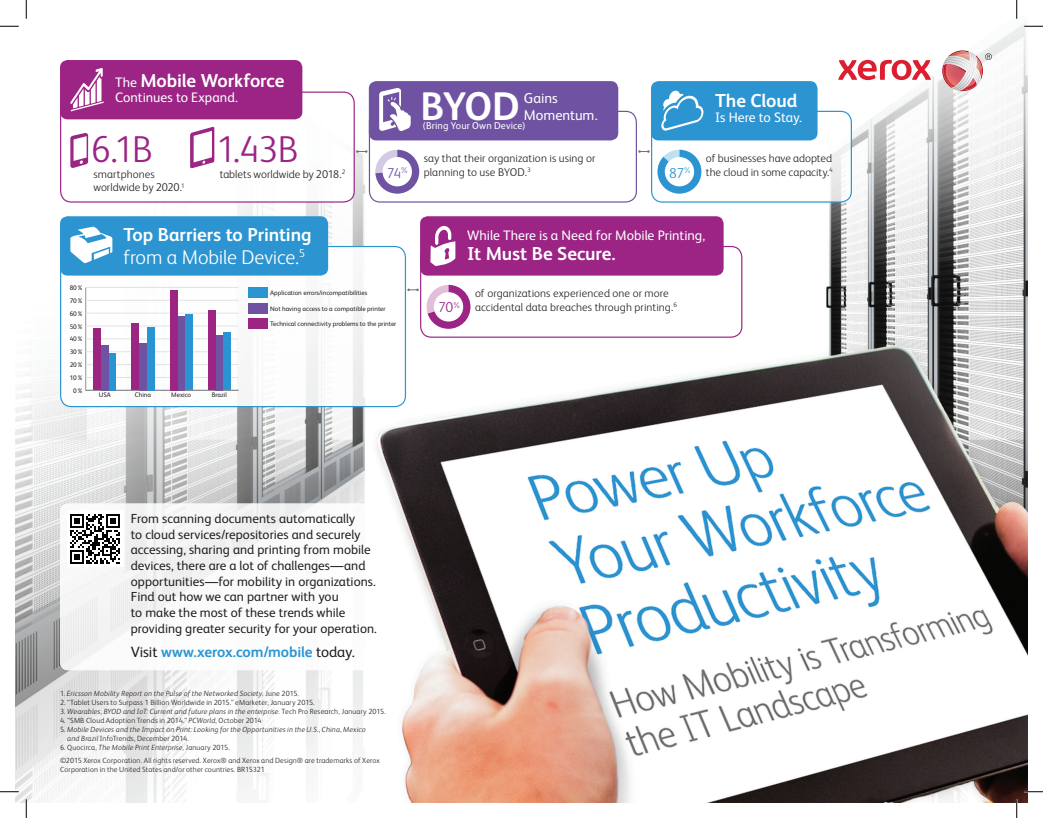
<style>
.page{position:relative;width:1043px;height:818px;background:#fff}
.page>*{position:absolute;margin:0;border:0;box-sizing:border-box;transform-origin:0 0}
.t1{font:700 40px "Xerox Sans";color:#fff}
.t2{font:300 37.5px "Xerox Sans";color:#9b2484}
.t3{font:300 20px "Xerox Sans";letter-spacing:-.01em;color:#fff}
.t4{font:700 18.75px "Xerox Sans";letter-spacing:-.005em;color:#fff}
.t5{font:700 15px "Xerox Sans";letter-spacing:-.005em;color:#2b94d1}
.t6{font:14.38px/16.8px "Xerox Sans";letter-spacing:-.005em;color:#fff}
.t7{font:300 14.38px "Xerox Sans";color:#6f53a2}
.t8{font:300 14.38px "Xerox Sans";color:#2b94d1}
.t9{font:300 14.38px "Xerox Sans";color:#9b2484}
.t10{font:13.75px "Xerox Sans";color:#fff}
.t11{font:13.12px/15.6px "Xerox Sans";color:#231f20}
.t12{font:300 11.25px/13.8px "Xerox Sans";letter-spacing:.005em;color:#231f20}
.t13{font:10px "Xerox Sans";letter-spacing:.015em;color:#fff}
.t14{font:300 7.5px/13.5px "Xerox Sans";letter-spacing:.02em;color:#231f20}
.t15{font:italic 300 7.5px/9px "Xerox Sans";letter-spacing:.015em;color:#231f20}
.t16{font:6.62px "Xerox Sans";color:#231f20}
.s1{font-weight:400;font-size:13.75px}
.s2{font-weight:400;color:#231f20}
.s3{font-style:normal}
.s4{font-style:italic}
</style>
<div class="page">
<img style="left:15px;top:15px;width:1013px;height:787px">
<svg style="left:838px;top:60px;width:92px;height:20px"></svg>
<svg style="left:942px;top:50px;width:49px;height:41px"></svg>
<img style="left:60px;top:503px;width:326px;height:167px">
<img style="left:61px;top:92px;width:293px;height:110px">
<div style="left:60px;top:91px;width:295px;height:111px;border:1px solid #9b2484;border-radius:11px"></div>
<div style="left:60px;top:60px;width:242px;height:59px;background:#9b2484;border-radius:8px"></div>
<svg style="left:70px;top:68px;width:34px;height:43px"></svg>
<svg style="left:70px;top:133px;width:18px;height:35px"></svg>
<svg style="left:190px;top:126px;width:24px;height:43px"></svg>
<img style="left:369px;top:111px;width:267px;height:91px">
<div style="left:369px;top:111px;width:268px;height:91px;border:1px solid #6f53a2;border-radius:11px"></div>
<div style="left:369px;top:81px;width:249px;height:59px;background:#6f53a2;border-radius:8px"></div>
<svg style="left:379px;top:88px;width:32px;height:43px"></svg>
<svg style="left:374px;top:150px;width:45px;height:44px"></svg>
<div style="left:382px;top:157px;width:30px;height:29px;background:#fff;border-radius:50%"></div>
<img style="left:651px;top:111px;width:200px;height:91px">
<div style="left:651px;top:111px;width:201px;height:91px;border:1px solid #2b94d1;border-radius:11px"></div>
<div style="left:651px;top:81px;width:166px;height:59px;background:#2b94d1;border-radius:8px"></div>
<svg style="left:657px;top:150px;width:44px;height:44px"></svg>
<div style="left:664px;top:157px;width:30px;height:29px;background:#fff;border-radius:50%"></div>
<img style="left:61px;top:246px;width:344px;height:160px">
<div style="left:60px;top:246px;width:346px;height:161px;border:1px solid #2b94d1;border-radius:11px"></div>
<div style="left:60px;top:216px;width:268px;height:59px;background:#2b94d1;border-radius:8px"></div>
<hr style="left:85px;top:287px;width:1px;height:103px;background:#939598">
<hr style="left:86px;top:390px;width:152px;height:1px;background:#8a8c8f">
<hr style="left:86px;top:377px;width:152px;height:1px;background:#e1e2e4">
<hr style="left:86px;top:364px;width:152px;height:1px;background:#e1e2e4">
<hr style="left:86px;top:351px;width:152px;height:1px;background:#e1e2e4">
<hr style="left:86px;top:338px;width:152px;height:1px;background:#e1e2e4">
<hr style="left:86px;top:326px;width:152px;height:1px;background:#e1e2e4">
<hr style="left:86px;top:313px;width:152px;height:1px;background:#e1e2e4">
<hr style="left:86px;top:300px;width:152px;height:1px;background:#e1e2e4">
<hr style="left:86px;top:287px;width:152px;height:1px;background:#e1e2e4">
<div style="left:248px;top:287px;width:19px;height:11px;background:#2994d1"></div>
<div style="left:109px;top:353px;width:7px;height:37px;background:#2994d1"></div>
<div style="left:147px;top:327px;width:7px;height:63px;background:#2994d1"></div>
<div style="left:185px;top:314px;width:8px;height:76px;background:#2994d1"></div>
<div style="left:223px;top:332px;width:8px;height:58px;background:#2994d1"></div>
<div style="left:248px;top:303px;width:19px;height:10px;background:#6f53a2"></div>
<div style="left:101px;top:345px;width:8px;height:45px;background:#6f53a2"></div>
<div style="left:139px;top:343px;width:8px;height:47px;background:#6f53a2"></div>
<div style="left:177px;top:316px;width:8px;height:74px;background:#6f53a2"></div>
<div style="left:215px;top:335px;width:8px;height:55px;background:#6f53a2"></div>
<div style="left:248px;top:318px;width:19px;height:10px;background:#9c2483"></div>
<div style="left:93px;top:328px;width:8px;height:62px;background:#9c2483"></div>
<div style="left:131px;top:323px;width:8px;height:67px;background:#9c2483"></div>
<div style="left:170px;top:290px;width:7px;height:100px;background:#9c2483"></div>
<div style="left:208px;top:310px;width:7px;height:80px;background:#9c2483"></div>
<img style="left:420px;top:246px;width:321px;height:91px">
<div style="left:420px;top:246px;width:322px;height:92px;border:1px solid #9b2484;border-radius:11px"></div>
<div style="left:420px;top:216px;width:303px;height:59px;background:#9b2484;border-radius:8px"></div>
<svg style="left:430px;top:226px;width:25px;height:40px"></svg>
<div style="left:67px;top:510px;width:57px;height:57px;background:#fff"></div>
<svg style="left:70px;top:514px;width:50px;height:49px"></svg>
<svg style="left:356px;top:150px;width:11px;height:3px"></svg>
<svg style="left:407px;top:285px;width:63px;height:44px"></svg>
<svg style="left:638px;top:150px;width:11px;height:3px"></svg>
<svg style="left:70px;top:226px;width:42px;height:37px"></svg>
<svg style="left:661px;top:90px;width:42px;height:41px"></svg>
<svg style="left:0;top:25px;width:19px;height:2px"></svg>
<svg style="left:1024px;top:25px;width:18px;height:2px"></svg>
<svg style="left:0;top:790px;width:19px;height:2px"></svg>
<svg style="left:1024px;top:790px;width:18px;height:2px"></svg>
<svg style="left:25px;top:0;width:2px;height:19px"></svg>
<svg style="left:25px;top:799px;width:2px;height:19px"></svg>
<svg style="left:1015px;top:0;width:2px;height:19px"></svg>
<svg style="left:1015px;top:799px;width:2px;height:19px"></svg>
<h3 class="t4" style="left:115px;top:67px;width:171px"><span class="s1">The</span> Mobile Workforce</h3>
<h3 class="t10" style="left:115px;top:88px;width:124px">Continues to Expand.</h3>
<h2 class="t2" style="left:90px;top:125px;width:64px">6.1B</h2>
<h2 class="t2" style="left:216px;top:125px;width:84px">1.43B</h2>
<h3 class="t12" style="left:93px;top:166px;width:92px">smartphones worldwide by 2020.<sup>1</sup></h3>
<h3 class="t12" style="left:220px;top:166px;width:127px">tablets worldwide by 2018.<sup>2</sup></h3>
<h3 class="t7" style="left:387px;top:163px;width:23px">74<sup>%</sup></h3>
<p class="t16" style="left:70px;top:283px;width:15px">80%</p>
<p class="t16" style="left:70px;top:296px;width:15px">70%</p>
<p class="t16" style="left:70px;top:309px;width:15px">60%</p>
<p class="t16" style="left:70px;top:322px;width:15px">50%</p>
<p class="t16" style="left:70px;top:335px;width:15px">40%</p>
<p class="t16" style="left:70px;top:347px;width:15px">30%</p>
<p class="t16" style="left:70px;top:360px;width:15px">20%</p>
<p class="t16" style="left:70px;top:373px;width:15px">10%</p>
<p class="t16" style="left:73px;top:386px;width:12px">0%</p>
<h3 class="t4" style="left:123px;top:222px;width:190px">Top Barriers to Printing</h3>
<h3 class="t3" style="left:123px;top:243px;width:183px">from a Mobile Device.<sup>5</sup></h3>
<p class="t16" style="left:99px;top:390px;width:13px">USA</p>
<p class="t16" style="left:135px;top:390px;width:18px">China</p>
<p class="t16" style="left:171px;top:390px;width:21px">Mexico</p>
<p class="t16" style="left:212px;top:390px;width:16px">Brazil</p>
<p class="t16" style="left:270px;top:288px;width:98px">Application errors/incompatibilities</p>
<p class="t16" style="left:270px;top:304px;width:117px">Not having access to a compatible printer</p>
<p class="t16" style="left:270px;top:319px;width:128px">Technical connectivity problems to the printer</p>
<h1 class="t1" style="left:420px;top:79px;width:101px">BYOD</h1>
<h3 class="t13" style="left:423px;top:119px;width:104px">(Bring Your Own Device)</h3>
<h3 class="t6" style="left:524px;top:89px;width:75px">Gains<br>Momentum.</h3>
<h3 class="t4" style="left:715px;top:88px;width:84px">The Cloud</h3>
<h3 class="t10" style="left:715px;top:109px;width:88px">Is Here to Stay.</h3>
<h3 class="t12" style="left:424px;top:151px;width:173px">say that their organization is using or planning to use BYOD.<sup>3</sup></h3>
<h3 class="t8" style="left:669px;top:163px;width:24px">87<sup>%</sup></h3>
<h3 class="t12" style="left:706px;top:151px;width:128px">of businesses have adopted the cloud in some capacity.<sup>4</sup></h3>
<h3 class="t10" style="left:467px;top:226px;width:240px">While There is a Need for Mobile Printing,</h3>
<h3 class="t4" style="left:467px;top:240px;width:150px">It Must Be Secure.</h3>
<h3 class="t9" style="left:438px;top:298px;width:24px">70<sup>%</sup></h3>
<h3 class="t12" style="left:475px;top:286px;width:203px">of organizations experienced one or more accidental data breaches through printing.<sup>6</sup></h3>
<p class="t11" style="left:131px;top:510px;width:248px">From scanning documents automatically<br>to cloud services/repositories and securely accessing, sharing and printing from mobile devices, there are a lot of challenges—and opportunities—for mobility in organizations.<br>Find out how we can partner with you<br>to make the most of these trends while providing greater security for your operation.</p>
<h3 class="t5" style="left:131px;top:641px;width:225px"><span class="s2">Visit</span> www.xerox.com/mobile <span class="s2">today.</span></h3>
<p class="t15" style="left:60px;top:688px;width:240px"><span class="s3">1.</span> Ericsson Mobility Report on the Pulse of the Networked Society. <span class="s3">June 2015.</span></p>
<p class="t14" style="left:60px;top:695px;width:256px">2. “Tablet Users to Surpass 1 Billion Worldwide in 2015.” eMarketer, January 2015.</p>
<p class="t15" style="left:60px;top:706px;width:327px"><span class="s3">3.</span> Wearables, BYOD and IoT: Current and future plans in the enterprise. <span class="s3">Tech Pro Research, January 2015.</span></p>
<p class="t14" style="left:60px;top:713px;width:203px">4. “SMB Cloud Adoption Trends in 2014.” <span class="s4">PCWorld</span>, October 2014</p>
<p class="t15" style="left:67px;top:724px;width:300px;text-indent:-7px"><span class="s3">5.</span> Mobile Devices and the Impact on Print: Looking for the Opportunities in the U.S., China, Mexico and Brazil <span class="s3">InfoTrends, December 2014.</span></p>
<p class="t14" style="left:60px;top:740px;width:321px">6. Quocirca, <span class="s4">The Mobile Print Enterprise</span>, January 2015.<br>©2015 Xerox Corporation. All rights reserved. Xerox® and Xerox and Design® are trademarks of Xerox</p>
<p class="t14" style="left:60px;top:762px;width:206px">Corporation in the United States and/or other countries. BR15321</p>
</div>
